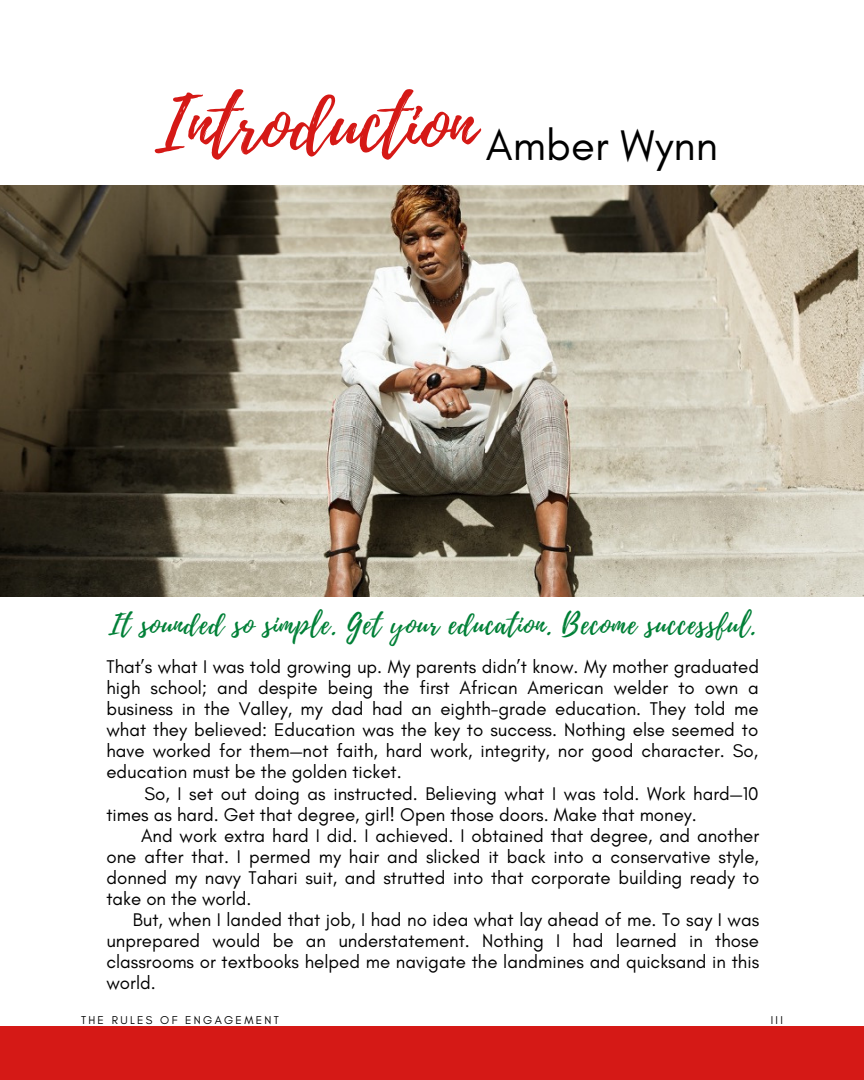
<style>
.page{position:relative;width:864px;height:1080px;background:#fff}
.page>*{position:absolute;margin:0;border:0;box-sizing:border-box;transform-origin:0 0}
.t1{font:74.85px "Playlist Script";color:#d51916}
.t2{font:43.65px "Glacial Indifference";color:#000}
.t3{font:28.05px "Playlist Script";letter-spacing:.03em;color:#008037}
.t4{font:18.75px/21px "Glacial Indifference";color:#000;text-align:justify}
.t5{font:11.55px "Glacial Indifference";letter-spacing:.2em;color:#000}
</style>
<div class="page">
<img style="left:0;top:186px;width:864px;height:411px">
<div style="left:0;top:1027px;width:864px;height:53px;background:#d51916"></div>
<p class="t1" style="left:155px;top:71px;width:322px">Introduction</p>
<p class="t2" style="left:486px;top:119px;width:234px">Amber Wynn</p>
<p class="t3" style="left:108px;top:604px;width:649px">It sounded so simple. Get your education. Become successful.</p>
<p class="t4" style="left:106px;top:656px;width:654px">That’s what I was told growing up. My parents didn’t know. My mother graduated high school; and despite being the first African American welder to own a business in the Valley, my dad had an eighth-grade education. They told me what they believed: Education was the key to success. Nothing else seemed to have worked for them—not faith, hard work, integrity, nor good character. So, education must be the golden ticket.</p>
<p class="t4" style="left:106px;top:782px;width:654px;text-indent:38px">So, I set out doing as instructed. Believing what I was told. Work hard—10 times as hard. Get that degree, girl! Open those doors. Make that money.</p>
<p class="t4" style="left:106px;top:825px;width:654px;text-indent:35px">And work extra hard I did. I achieved. I obtained that degree, and another one after that. I permed my hair and slicked it back into a conservative style, donned my navy Tahari suit, and strutted into that corporate building ready to take on the world.</p>
<p class="t4" style="left:106px;top:909px;width:654px;text-indent:26px">But, when I landed that job, I had no idea what lay ahead of me. To say I was unprepared would be an understatement. Nothing I had learned in those classrooms or textbooks helped me navigate the landmines and quicksand in this world.</p>
<p class="t5" style="left:81px;top:1013px;width:199px">THE RULES OF ENGAGEMENT</p>
<p class="t5" style="left:771px;top:1013px;width:14px">III</p>
</div>
